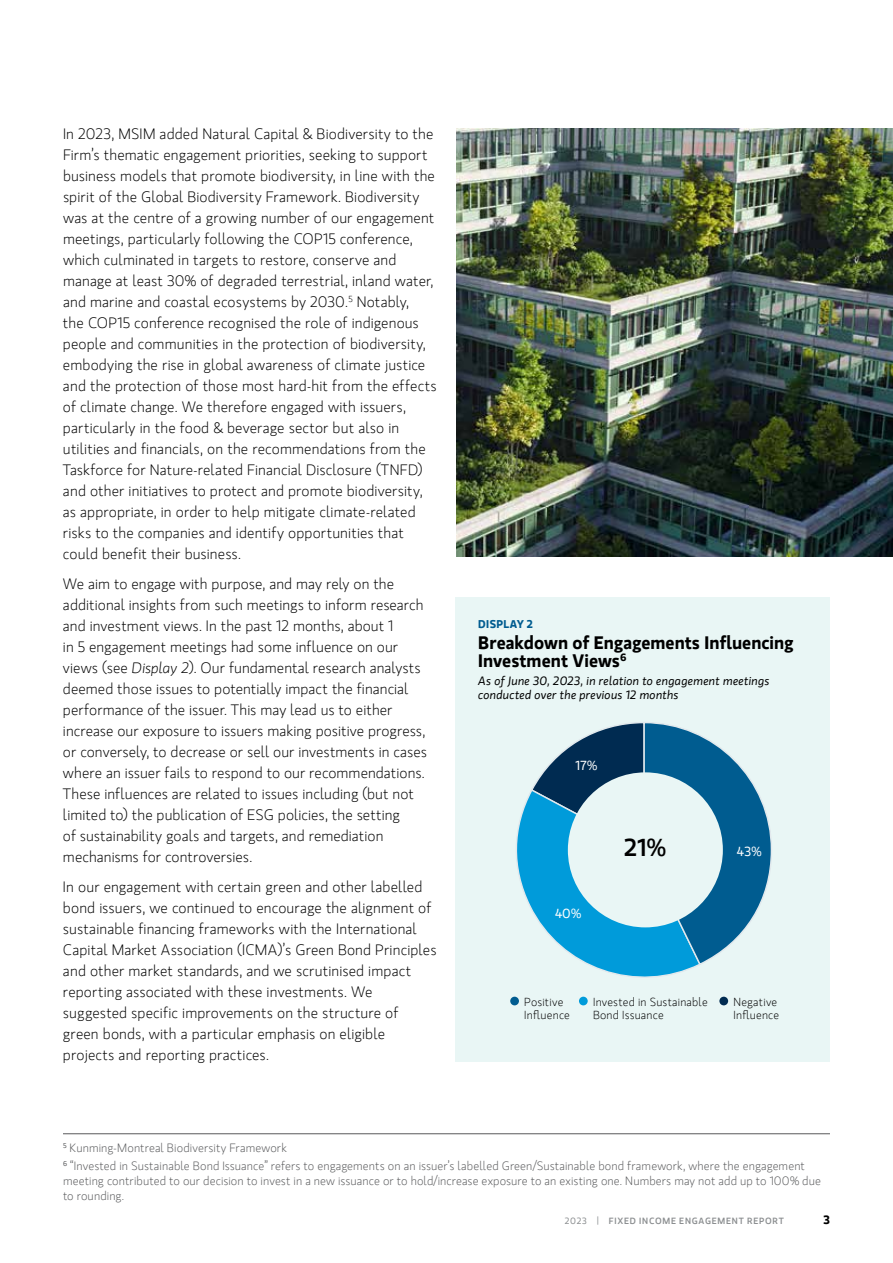
<style>
.page{position:relative;width:893px;height:1263px;background:#fff}
.page>*{position:absolute;margin:0;border:0;box-sizing:border-box;transform-origin:0 0}
.t1{font:500 24.45px "MS Gloriola II Std";color:#000}
.t2{font:700 18px/18px "MS Gloriola II Std";color:#000}
.t3{font:300 15px/21px "MS Gloriola II Std";letter-spacing:.005em;color:#000}
.t4{font:13.05px "MS Gloriola II Std";color:#fff}
.t5{font:300 12px/18px "MS Gloriola II Std";letter-spacing:.01em;color:#58595b}
.t6{font:italic 12px/13.5px "MS Gloriola II Std";letter-spacing:.015em;color:#000}
.t7{font:700 12px "MS Gloriola II Std";color:#000}
.t8{font:300 11.55px/13px "MS Gloriola II Std";letter-spacing:.02em;color:#000}
.t9{font:700 11.25px "MS Gloriola II Std";letter-spacing:.03em;color:#005c90}
.t10{font:500 9px "MS Gloriola II Std";letter-spacing:.085em;color:#8b8e90}
.s1{font-style:italic}
.s2{font-weight:400}
</style>
<div class="page">
<hr style="left:63px;top:1133px;width:767px;height:1px;background:#58595b">
<div style="left:456px;top:597px;width:374px;height:465px;background:#e9f6f5"></div>
<img style="left:457px;top:129px;width:436px;height:427px">
<svg style="left:516px;top:722px;width:256px;height:256px"></svg>
<div style="left:568px;top:772px;width:155px;height:155px;background:#e9f6f5;border-radius:50%"></div>
<div style="left:719px;top:997px;width:9px;height:8px;background:#002b51;border-radius:50%"></div>
<div style="left:510px;top:997px;width:9px;height:8px;background:#005c90;border-radius:50%"></div>
<div style="left:579px;top:997px;width:9px;height:8px;background:#009bda;border-radius:50%"></div>
<p class="t3" style="left:63px;top:123px;width:375px">In 2023, MSIM added Natural Capital &amp; Biodiversity to the Firm’s thematic engagement priorities, seeking to support business models that promote biodiversity, in line with the spirit of the Global Biodiversity Framework. Biodiversity was at the centre of a growing number of our engagement meetings, particularly following the COP15 conference, which culminated in targets to restore, conserve and manage at least 30% of degraded terrestrial, inland water, and marine and coastal ecosystems by 2030.<sup>5</sup> Notably,<br>the COP15 conference recognised the role of indigenous people and communities in the protection of biodiversity, embodying the rise in global awareness of climate justice and the protection of those most hard-hit from the effects of climate change. We therefore engaged with issuers, particularly in the food &amp; beverage sector but also in utilities and financials, on the recommendations from the Taskforce for Nature-related Financial Disclosure (TNFD) and other initiatives to protect and promote biodiversity, as appropriate, in order to help mitigate climate-related risks to the companies and identify opportunities that could benefit their business.</p>
<p class="t3" style="left:63px;top:573px;width:365px">We aim to engage with purpose, and may rely on the additional insights from such meetings to inform research and investment views. In the past 12 months, about 1<br>in 5 engagement meetings had some influence on our views (see <span class="s1">Display 2</span>). Our fundamental research analysts deemed those issues to potentially impact the financial performance of the issuer. This may lead us to either increase our exposure to issuers making positive progress, or conversely, to decrease or sell our investments in cases where an issuer fails to respond to our recommendations.<br>These influences are related to issues including (but not limited to) the publication of ESG policies, the setting<br>of sustainability goals and targets, and remediation mechanisms for controversies.</p>
<p class="t3" style="left:63px;top:876px;width:375px">In our engagement with certain green and other labelled bond issuers, we continued to encourage the alignment of sustainable financing frameworks with the International Capital Market Association (ICMA)’s Green Bond Principles and other market standards, and we scrutinised impact reporting associated with these investments. We suggested specific improvements on the structure of green bonds, with a particular emphasis on eligible projects and reporting practices.</p>
<p class="t9" style="left:478px;top:616px;width:56px">DISPLAY 2</p>
<p class="t2" style="left:478px;top:633px;width:317px">Breakdown of Engagements Influencing<br>Investment Views<sup>6</sup></p>
<p class="t6" style="left:478px;top:674px;width:293px">As of June 30, 2023, in relation to engagement meetings conducted over the previous 12 months</p>
<p class="t4" style="left:575px;top:757px;width:23px">17%</p>
<p class="t4" style="left:555px;top:905px;width:28px">40%</p>
<h1 class="t1" style="left:624px;top:830px;width:43px">21%</h1>
<p class="t4" style="left:737px;top:842px;width:26px">43%</p>
<p class="t8" style="left:524px;top:995px;width:47px">Positive<br>Influence</p>
<p class="t8" style="left:593px;top:995px;width:116px">Invested in Sustainable<br>Bond Issuance</p>
<p class="t8" style="left:733px;top:995px;width:47px">Negative<br>Influence</p>
<p class="t5" style="left:63px;top:1139px;width:743px"><sup>5</sup> Kunming-Montreal Biodiversity Framework<br><sup>6</sup> “Invested in Sustainable Bond Issuance” refers to engagements on an issuer’s labelled Green/Sustainable bond framework, where the engagement</p>
<p class="t5" style="left:63px;top:1173px;width:759px;line-height:15px">meeting contributed to our decision to invest in a new issuance or to hold/increase exposure to an existing one. Numbers may not add up to 100% due to rounding.</p>
<p class="t10" style="left:565px;top:1215px;width:221px"><span class="s2">2023 |</span> FIXED INCOME ENGAGEMENT REPORT</p>
<p class="t7" style="left:823px;top:1211px;width:8px">3</p>
</div>
